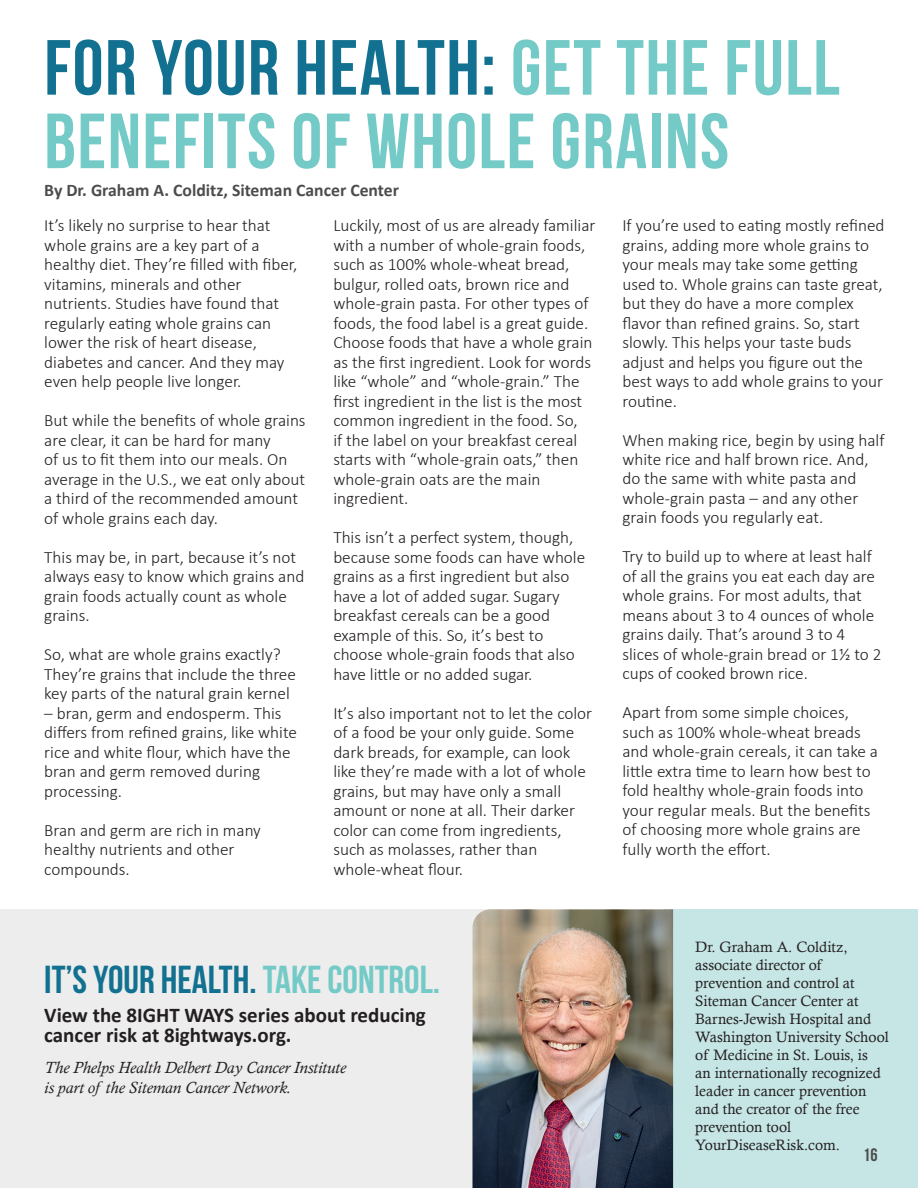
<style>
.page{position:relative;width:918px;height:1188px;background:#fff}
.page>*{position:absolute;margin:0;border:0;box-sizing:border-box;transform-origin:0 0}
.t1{font:700 78px/73.5px "Bebas Neue";letter-spacing:.02em;color:#73cac6}
.t2{font:700 39px "Bebas Neue";color:#127190}
.t3{font:700 21px/20.2px "Calibri";color:#231f20}
.t4{font:700 18px "Bebas Neue";color:#4b4c4d}
.t5{font:700 17.7px "Calibri";color:#4b4c4d}
.t6{font:300 17.25px/19.5px "Calibri";color:#231f20}
.t7{font:italic 16.5px/19.8px "Calisto";color:#231f20}
.t8{font:15px/18px "Calisto";color:#231f20}
.s1{color:#127190}
.s2{color:#73cac6}
</style>
<div class="page">
<div style="left:0;top:909px;width:532px;height:279px;background:#ededed"></div>
<div style="left:664px;top:909px;width:254px;height:279px;background:#c6e5e5"></div>
<img style="left:472px;top:909px;width:201px;height:279px">
<h1 class="t1" style="left:44px;top:30px;width:797px"><span class="s1">FOR YOUR HEALTH:</span> GET THE FULL<br>BENEFITS OF WHOLE GRAINS</h1>
<p class="t5" style="left:44px;top:178px;width:356px">By Dr. Graham A. Colditz, Siteman Cancer Center</p>
<p class="t6" style="left:44px;top:216px;width:255px">It’s likely no surprise to hear that whole grains are a key part of a healthy diet. They’re filled with fiber, vitamins, minerals and other nutrients. Studies have found that regularly eating whole grains can lower the risk of heart disease, diabetes and cancer. And they may even help people live longer.</p>
<p class="t6" style="left:44px;top:411px;width:263px">But while the benefits of whole grains are clear, it can be hard for many<br>of us to fit them into our meals. On average in the U.S., we eat only about a third of the recommended amount of whole grains each day.</p>
<p class="t6" style="left:44px;top:547px;width:262px">This may be, in part, because it’s not always easy to know which grains and grain foods actually count as whole grains.</p>
<p class="t6" style="left:44px;top:645px;width:253px">So, what are whole grains exactly?<br>They’re grains that include the three key parts of the natural grain kernel</p>
<p class="t6" style="left:44px;top:703px;width:254px">– bran, germ and endosperm. This differs from refined grains, like white rice and white flour, which have the bran and germ removed during processing.</p>
<p class="t6" style="left:44px;top:820px;width:218px">Bran and germ are rich in many healthy nutrients and other compounds.</p>
<p class="t6" style="left:333px;top:216px;width:264px">Luckily, most of us are already familiar with a number of whole-grain foods, such as 100% whole-wheat bread, bulgur, rolled oats, brown rice and whole-grain pasta. For other types of foods, the food label is a great guide.<br>Choose foods that have a whole grain as the first ingredient. Look for words like “whole” and “whole-grain.” The first ingredient in the list is the most common ingredient in the food. So,<br>if the label on your breakfast cereal starts with “whole-grain oats,” then whole-grain oats are the main ingredient.</p>
<p class="t6" style="left:333px;top:528px;width:253px">This isnʼt a perfect system, though, because some foods can have whole grains as a first ingredient but also have a lot of added sugar. Sugary breakfast cereals can be a good example of this. So, itʼs best to choose whole-grain foods that also have little or no added sugar.</p>
<p class="t6" style="left:333px;top:703px;width:260px">Itʼs also important not to let the color of a food be your only guide. Some dark breads, for example, can look like they’re made with a lot of whole grains, but may have only a small amount or none at all. Their darker color can come from ingredients, such as molasses, rather than whole-wheat flour.</p>
<h2 class="t2" style="left:44px;top:959px;width:397px">IT’S YOUR HEALTH. <span class="s2">TAKE CONTROL.</span></h2>
<p class="t3" style="left:44px;top:1005px;width:383px">View the 8IGHT WAYS series about reducing cancer risk at 8ightways.org.</p>
<p class="t7" style="left:44px;top:1058px;width:303px">The Phelps Health Delbert Day Cancer Institute is part of the Siteman Cancer Network.</p>
<p class="t6" style="left:622px;top:215px;width:264px">If you’re used to eating mostly refined grains, adding more whole grains to your meals may take some getting used to. Whole grains can taste great, but they do have a more complex flavor than refined grains. So, start slowly. This helps your taste buds adjust and helps you figure out the best ways to add whole grains to your routine.</p>
<p class="t6" style="left:622px;top:430px;width:264px">When making rice, begin by using half white rice and half brown rice. And, do the same with white pasta and whole-grain pasta – and any other grain foods you regularly eat.</p>
<p class="t6" style="left:622px;top:547px;width:261px">Try to build up to where at least half of all the grains you eat each day are whole grains. For most adults, that means about 3 to 4 ounces of whole grains daily. That’s around 3 to 4 slices of whole-grain bread or 1½ to 2 cups of cooked brown rice.</p>
<p class="t6" style="left:622px;top:703px;width:257px">Apart from some simple choices, such as 100% whole-wheat breads and whole-grain cereals, it can take a little extra time to learn how best to fold healthy whole-grain foods into your regular meals. But the benefits of choosing more whole grains are fully worth the effort.</p>
<p class="t8" style="left:695px;top:938px;width:195px">Dr. Graham A. Colditz, associate director of prevention and control at<br>Siteman Cancer Center at<br>Barnes-Jewish Hospital and<br>Washington University School of Medicine in St. Louis, is<br>an internationally recognized leader in cancer prevention and the creator of the free prevention tool<br>YourDiseaseRisk.com.</p>
<p class="t4" style="left:863px;top:1145px;width:16px">16</p>
</div>
